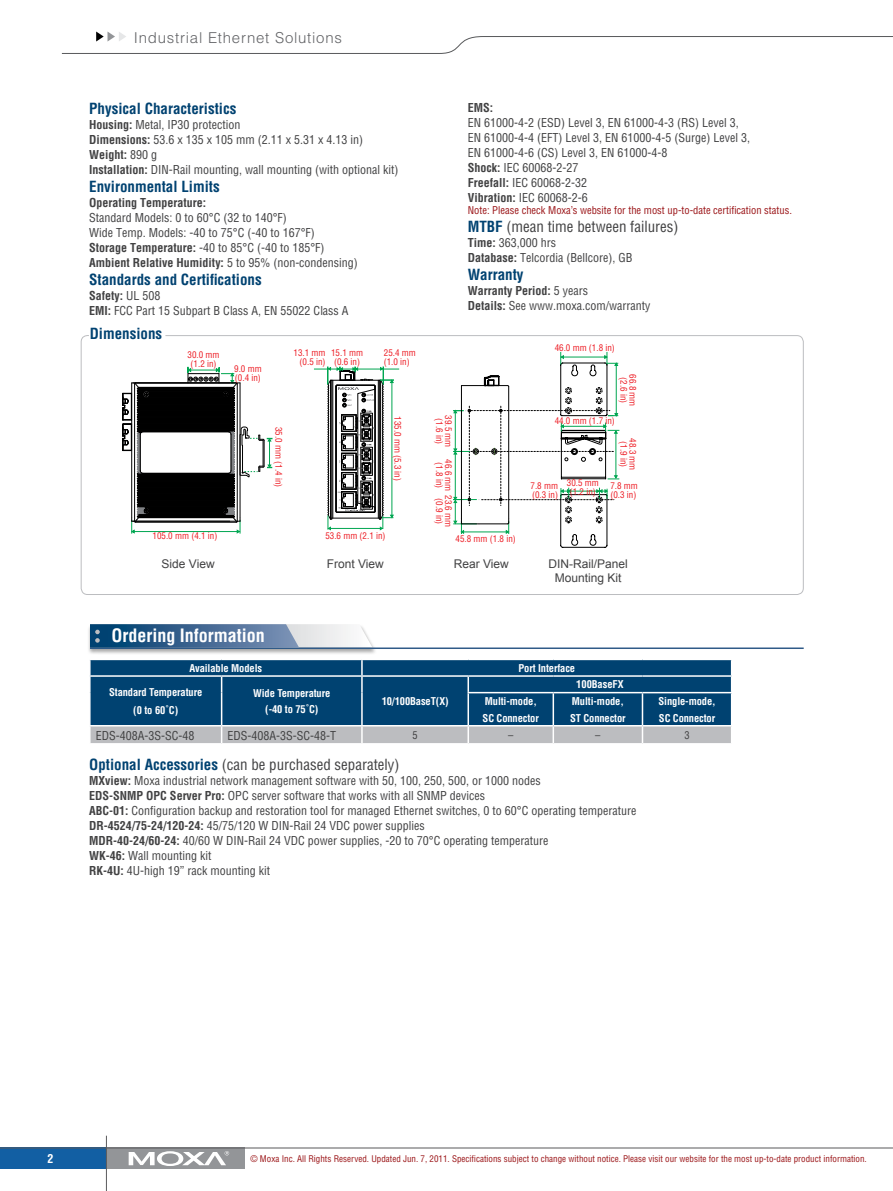
<style>
.page{position:relative;width:893px;height:1191px;background:#fff}
.page>*{position:absolute;margin:0;border:0;box-sizing:border-box;transform-origin:0 0}
.t1{font:700 condensed 18px "Helvetica";color:#fff}
.t2{font:700 condensed 15px "Helvetica";color:#004271}
.t3{font:condensed 15px "Helvetica";color:#414142}
.t4{font:300 15px "Helvetica";letter-spacing:.05em;color:#636467}
.t5{font:condensed 12px/15px "Helvetica";color:#414142}
.t6{font:12px/14.4px "Arial";color:#414142;text-align:center}
.t7{font:700 condensed 12px "Helvetica";color:#414142}
.t8{font:700 condensed 12px "Helvetica";color:#fff}
.t9{font:700 condensed 10.5px/16.5px "Helvetica";letter-spacing:-.01em;color:#fff}
.t10{font:condensed 10.5px "Helvetica";color:#9b1518}
.t11{font:condensed 10.5px "Helvetica";color:#414142}
.t12{font:condensed 9px/9px "Helvetica";color:#ed1c24}
.t13{font:condensed 9px "Helvetica";color:#9b1518}
.s1{font-weight:700}
.s2{font-weight:700;color:#004271}
</style>
<div class="page">
<div style="left:0;top:1147px;width:106px;height:22px;background:#125fa3"></div>
<div style="left:106px;top:1147px;width:138px;height:22px;background:#939598"></div>
<hr style="left:0;top:1147px;width:893px;height:1px;background:#58595b">
<svg style="left:129px;top:1151px;width:100px;height:15px"></svg>
<hr style="left:106px;top:1135px;width:1px;height:56px;background:#5a5b5d">
<svg style="left:61px;top:32px;width:832px;height:22px"></svg>
<div style="left:88px;top:624px;width:289px;height:31px;background:#000;opacity:.35"></div>
<hr style="left:90px;top:647px;width:714px;height:2px;background:#2f5a88">
<svg style="left:90px;top:624px;width:282px;height:23px;background:#6d8cab"></svg>
<svg style="left:89px;top:659px;width:643px;height:85px;background:#36678a"></svg>
<hr style="left:89px;top:675px;width:133px;height:2px;background:#fff">
<hr style="left:222px;top:675px;width:140px;height:2px;background:#fff">
<svg style="left:80px;top:335px;width:724px;height:260px"></svg>
<p class="t4" style="left:134px;top:29px;width:210px">Industrial Ethernet Solutions</p>
<p class="t2" style="left:89px;top:99px;width:149px">Physical Characteristics</p>
<p class="t5" style="left:89px;top:117px;width:311px"><span class="s1">Housing:</span> Metal, IP30 protection<br><span class="s1">Dimensions:</span> 53.6 x 135 x 105 mm (2.11 x 5.31 x 4.13 in)<br><span class="s1">Weight:</span> 890 g<br><span class="s1">Installation:</span> DIN-Rail mounting, wall mounting (with optional kit)</p>
<p class="t2" style="left:89px;top:177px;width:132px">Environmental Limits</p>
<p class="t7" style="left:89px;top:195px;width:119px">Operating Temperature:</p>
<p class="t5" style="left:89px;top:210px;width:270px">Standard Models: 0 to 60°C (32 to 140°F)<br>Wide Temp. Models: -40 to 75°C (-40 to 167°F)<br><span class="s1">Storage Temperature:</span> -40 to 85°C (-40 to 185°F)<br><span class="s1">Ambient Relative Humidity:</span> 5 to 95% (non-condensing)</p>
<p class="t2" style="left:89px;top:270px;width:174px">Standards and Certifications</p>
<p class="t5" style="left:89px;top:288px;width:261px"><span class="s1">Safety:</span> UL 508<br><span class="s1">EMI:</span> FCC Part 15 Subpart B Class A, EN 55022 Class A</p>
<p class="t2" style="left:90px;top:324px;width:74px">Dimensions</p>
<p class="t12" style="left:188px;top:350px;width:34px;text-align:center">30.0 mm (1.2 in)</p>
<p class="t12" style="left:234px;top:364px;width:29px">9.0 mm (0.4 in)</p>
<p class="t12" style="left:294px;top:348px;width:34px;text-align:right">13.1 mm (0.5 in)</p>
<p class="t12" style="left:331px;top:348px;width:34px;text-align:center">15.1 mm (0.6 in)</p>
<p class="t12" style="left:384px;top:348px;width:34px">25.4 mm (1.0 in)</p>
<p class="t12" style="left:283px;top:427px;width:62px;rotate:90deg">35.0 mm (1.4 in)</p>
<p class="t12" style="left:444px;top:418px;width:27px;rotate:90deg">(1.6 in)</p>
<p class="t12" style="left:453px;top:415px;width:34px;rotate:90deg">39.5 mm</p>
<p class="t12" style="left:402px;top:416px;width:66px;rotate:90deg">135.0 mm (5.3 in)</p>
<p class="t12" style="left:453px;top:498px;width:30px;text-indent:-39px;rotate:90deg">46.6 mm 23.6 mm (0.9 in)</p>
<p class="t12" style="left:444px;top:462px;width:27px;rotate:90deg">(1.8 in)</p>
<p class="t7" style="left:468px;top:100px;width:27px">EMS:</p>
<p class="t5" style="left:468px;top:115px;width:284px">EN 61000-4-2 (ESD) Level 3, EN 61000-4-3 (RS) Level 3, EN 61000-4-4 (EFT) Level 3, EN 61000-4-5 (Surge) Level 3, EN 61000-4-6 (CS) Level 3, EN 61000-4-8<br><span class="s1">Shock:</span> IEC 60068-2-27<br><span class="s1">Freefall:</span> IEC 60068-2-32<br><span class="s1">Vibration:</span> IEC 60068-2-6</p>
<p class="t10" style="left:468px;top:204px;width:326px">Note: Please check Moxa’s website for the most up-to-date certification status.</p>
<p class="t3" style="left:468px;top:217px;width:212px"><span class="s2">MTBF</span> (mean time between failures)</p>
<p class="t5" style="left:468px;top:235px;width:166px"><span class="s1">Time:</span> 363,000 hrs<br><span class="s1">Database:</span> Telcordia (Bellcore), GB</p>
<p class="t2" style="left:468px;top:265px;width:57px">Warranty</p>
<p class="t5" style="left:468px;top:283px;width:184px"><span class="s1">Warranty Period:</span> 5 years<br><span class="s1">Details:</span> See www.moxa.com/warranty</p>
<p class="t12" style="left:555px;top:343px;width:62px">46.0 mm (1.8 in)</p>
<p class="t12" style="left:628px;top:377px;width:27px;rotate:90deg">(2.6 in)</p>
<p class="t12" style="left:637px;top:374px;width:34px;rotate:90deg">66.8 mm</p>
<p class="t12" style="left:628px;top:441px;width:27px;rotate:90deg">(1.9 in)</p>
<p class="t12" style="left:637px;top:438px;width:34px;rotate:90deg">48.3 mm</p>
<p class="t12" style="left:555px;top:416px;width:62px">44.0 mm (1.7 in)</p>
<p class="t12" style="left:567px;top:478px;width:34px;text-align:center">30.5 mm (1.2 in)</p>
<p class="t12" style="left:531px;top:481px;width:29px">7.8 mm (0.3 in)</p>
<p class="t12" style="left:610px;top:481px;width:29px">7.8 mm (0.3 in)</p>
<p class="t12" style="left:325px;top:531px;width:62px">53.6 mm (2.1 in)</p>
<p class="t12" style="left:153px;top:531px;width:66px">105.0 mm (4.1 in)</p>
<p class="t12" style="left:456px;top:534px;width:62px">45.8 mm (1.8 in)</p>
<p class="t6" style="left:162px;top:556px;width:55px">Side View</p>
<p class="t6" style="left:327px;top:556px;width:59px">Front View</p>
<p class="t6" style="left:454px;top:556px;width:57px">Rear View</p>
<p class="t6" style="left:549px;top:556px;width:81px">DIN-Rail/Panel<br>Mounting Kit</p>
<h1 class="t1" style="left:111px;top:624px;width:155px">Ordering Information</h1>
<p class="t9" style="left:190px;top:659px;width:74px">Available Models</p>
<p class="t9" style="left:518px;top:659px;width:58px">Port Interface</p>
<p class="t9" style="left:109px;top:684px;width:95px;line-height:17.1px;text-align:center">Standard Temperature (0 to 60˚C)</p>
<p class="t9" style="left:253px;top:684px;width:79px;text-align:center">Wide Temperature (-40 to 75˚C)</p>
<p class="t9" style="left:382px;top:693px;width:68px">10/100BaseT(X)</p>
<p class="t9" style="left:576px;top:676px;width:49px">100BaseFX</p>
<p class="t9" style="left:483px;top:693px;width:58px">Multi-mode,<br>SC Connector</p>
<p class="t9" style="left:570px;top:693px;width:57px">Multi-mode,<br>ST Connector</p>
<p class="t9" style="left:658px;top:693px;width:59px">Single-mode,<br>SC Connector</p>
<p class="t5" style="left:96px;top:727px;width:100px">EDS-408A-3S-SC-48</p>
<p class="t5" style="left:228px;top:727px;width:110px">EDS-408A-3S-SC-48-T</p>
<p class="t11" style="left:412px;top:728px;width:7px">5</p>
<p class="t11" style="left:508px;top:728px;width:7px">–</p>
<p class="t11" style="left:595px;top:728px;width:7px">–</p>
<p class="t11" style="left:684px;top:728px;width:7px">3</p>
<p class="t3" style="left:89px;top:755px;width:312px"><span class="s2">Optional Accessories</span> (can be purchased separately)</p>
<p class="t5" style="left:89px;top:773px;width:549px"><span class="s1">MXview:</span> Moxa industrial network management software with 50, 100, 250, 500, or 1000 nodes<br><span class="s1">EDS-SNMP OPC Server Pro:</span> OPC server software that works with all SNMP devices<br><span class="s1">ABC-01:</span> Configuration backup and restoration tool for managed Ethernet switches, 0 to 60°C operating temperature <span class="s1">DR-4524/75-24/120-24:</span> 45/75/120 W DIN-Rail 24 VDC power supplies<br><span class="s1">MDR-40-24/60-24:</span> 40/60 W DIN-Rail 24 VDC power supplies, -20 to 70°C operating temperature<br><span class="s1">WK-46:</span> Wall mounting kit<br><span class="s1">RK-4U:</span> 4U-high 19” rack mounting kit</p>
<p class="t8" style="left:47px;top:1151px;width:8px">2</p>
<p class="t13" style="left:250px;top:1153px;width:618px">© Moxa Inc. All Rights Reserved. Updated Jun. 7, 2011. Specifications subject to change without notice. Please visit our website for the most up-to-date product information.</p>
</div>
